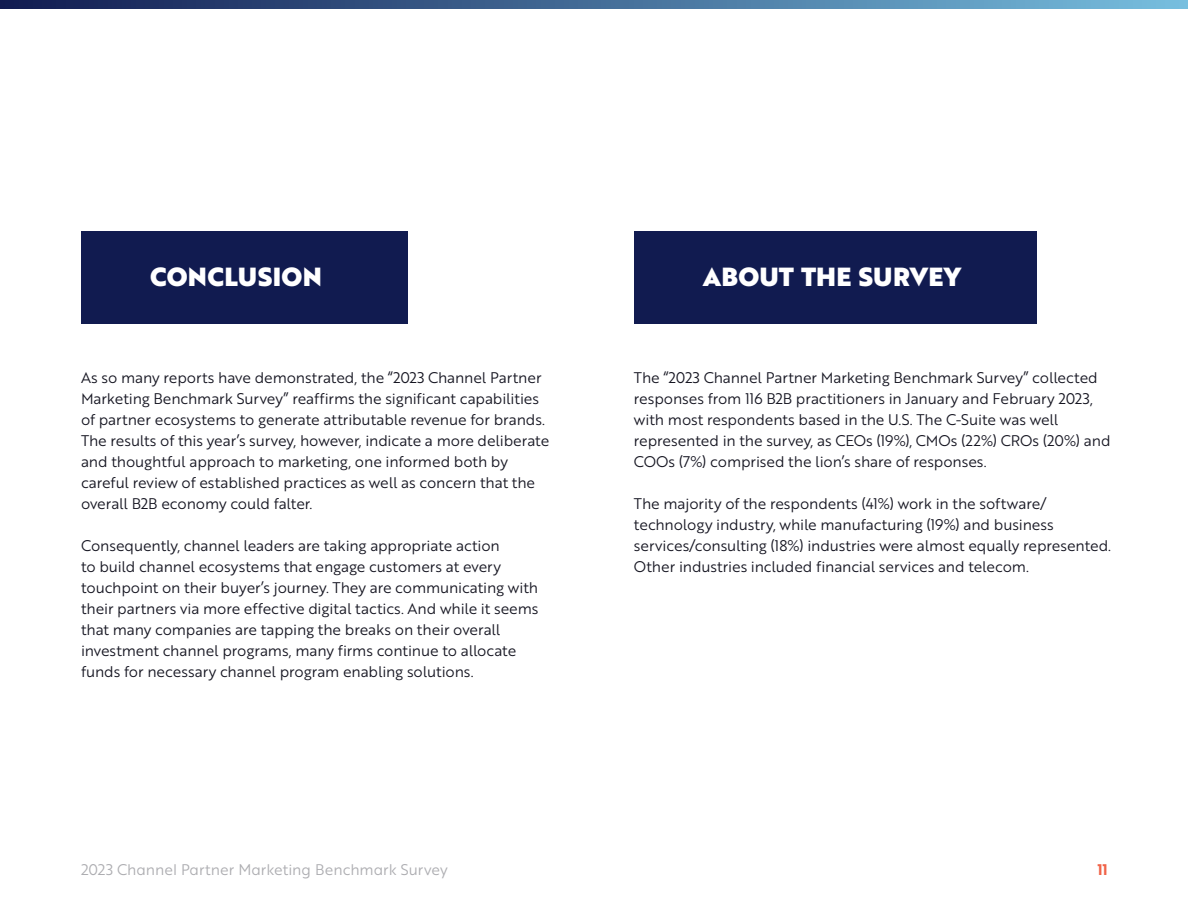
<style>
.page{position:relative;width:1188px;height:918px;background:#fff}
.page>*{position:absolute;margin:0;border:0;box-sizing:border-box;transform-origin:0 0}
.t1{font:25.5px "Brother 1816 Black";letter-spacing:.01em;color:#fff}
.t2{font:15px/21px "Brother 1816 Book";letter-spacing:-.005em;color:#151521}
.t3{font:15px "Brother 1816 Book";color:#adadb1}
.t4{font:15px "Brother 1816 Bold";color:#f06449}
</style>
<div class="page">
<svg style="left:0;top:0;width:1188px;height:9px;background:#446c97"></svg>
<div style="left:81px;top:232px;width:326px;height:92px;background:#111b50"></div>
<div style="left:634px;top:232px;width:403px;height:92px;background:#111b50"></div>
<h1 class="t1" style="left:150px;top:257px;width:173px">CONCLUSION</h1>
<h1 class="t1" style="left:703px;top:257px;width:259px">ABOUT THE SURVEY</h1>
<p class="t2" style="left:81px;top:366px;width:470px">As so many reports have demonstrated, the “2023 Channel Partner Marketing Benchmark Survey” reaffirms the significant capabilities of partner ecosystems to generate attributable revenue for brands.<br>The results of this year’s survey, however, indicate a more deliberate and thoughtful approach to marketing, one informed both by careful review of established practices as well as concern that the overall B2B economy could falter.</p>
<p class="t2" style="left:81px;top:534px;width:459px">Consequently, channel leaders are taking appropriate action<br>to build channel ecosystems that engage customers at every touchpoint on their buyer’s journey. They are communicating with their partners via more effective digital tactics. And while it seems that many companies are tapping the breaks on their overall investment channel programs, many firms continue to allocate funds for necessary channel program enabling solutions.</p>
<p class="t2" style="left:634px;top:366px;width:478px">The “2023 Channel Partner Marketing Benchmark Survey” collected responses from 116 B2B practitioners in January and February 2023, with most respondents based in the U.S. The C-Suite was well represented in the survey, as CEOs (19%), CMOs (22%) CROs (20%) and COOs (7%) comprised the lion’s share of responses.</p>
<p class="t2" style="left:634px;top:492px;width:479px">The majority of the respondents (41%) work in the software/ technology industry, while manufacturing (19%) and business services/consulting (18%) industries were almost equally represented.<br>Other industries included financial services and telecom.</p>
<p class="t3" style="left:81px;top:858px;width:368px">2023 Channel Partner Marketing Benchmark Survey</p>
<p class="t4" style="left:1097px;top:858px;width:12px">11</p>
</div>
